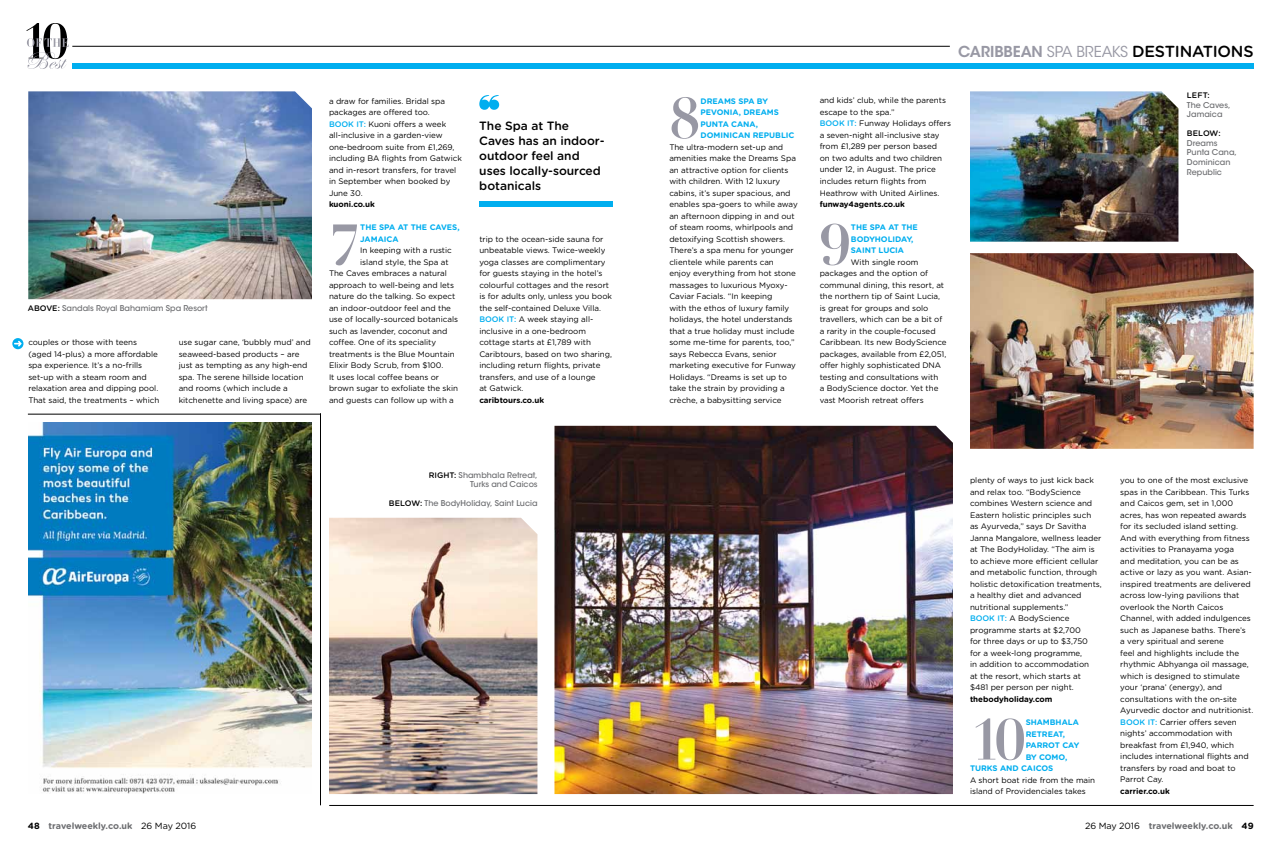
<style>
.page{position:relative;width:1282px;height:851px;background:#fff}
.page>*{position:absolute;margin:0;border:0;box-sizing:border-box;transform-origin:0 0}
.t1{font:700 56.5px "Didot";color:#9898a4}
.t2{font:500 16px "Gotham Rounded";letter-spacing:-.02em;color:#000}
.t3{font:500 12px/15px "Gotham Rounded";letter-spacing:-.005em;color:#000}
.t4{font:700 9px "Gotham Rounded";letter-spacing:-.01em;color:#6d6e71}
.t5{font:8px/11.5px "Gotham Rounded";letter-spacing:-.005em;color:#000}
.t6{font:700 8px/11.5px "Gotham Rounded";letter-spacing:-.005em;color:#00aeef}
.t7{font:500 8px/9.5px "ITC Avant Garde Std";color:#6d6e71}
.t8{font:700 8px "Gotham Rounded";letter-spacing:-.005em;color:#000}
.t9{font:500 8px "Gotham Rounded";letter-spacing:.005em;color:#000}
.s1{font-family:"Gotham Rounded";color:#000}
.s2{font-weight:500;color:#00aeef}
.s3{font-family:"ITC Avant Garde Std";font-weight:600;font-size:15px;color:#9898a4}
.s4{font-family:"ITC Avant Garde Std";font-weight:400;font-size:15px;color:#9898a4}
.s5{color:#000}
.s6{font-weight:400;color:#000}
</style>
<div class="page">
<div style="left:72px;top:63px;width:1181px;height:6px;background:#00aeef"></div>
<hr style="left:72px;top:46px;width:877px;height:1px;background:#000">
<svg style="left:26px;top:23px;width:43px;height:46px"></svg>
<hr style="left:329px;top:805px;width:924px;height:1px;background:#000">
<hr style="left:28px;top:414px;width:292px;height:1px;background:#000">
<hr style="left:320px;top:413px;width:1px;height:392px;background:#000">
<img style="left:28px;top:422px;width:284px;height:371px">
<div style="left:479px;top:202px;width:133px;height:5px;background:#00aeef"></div>
<svg style="left:479px;top:95px;width:20px;height:15px"></svg>
<svg style="left:12px;top:338px;width:11px;height:11px"></svg>
<svg style="left:14px;top:341px;width:8px;height:5px"></svg>
<img style="left:28px;top:91px;width:284px;height:208px">
<img style="left:554px;top:425px;width:398px;height:368px">
<img style="left:329px;top:517px;width:208px;height:276px">
<img style="left:970px;top:91px;width:208px;height:151px">
<img style="left:970px;top:253px;width:283px;height:195px">
<p class="t7" style="left:28px;top:303px;width:181px"><span class="s1">above:</span> Sandals Royal Bahamiam Spa Resort</p>
<p class="t5" style="left:28px;top:336px;width:132px">couples or those with teens (aged 14-plus) a more affordable spa experience. It’s a no-frills set-up with a steam room and relaxation area and dipping pool.<br>That said, the treatments – which</p>
<p class="t5" style="left:179px;top:336px;width:134px">use sugar cane, ‘bubbly mud’ and seaweed-based products – are just as tempting as any high-end spa. The serene hillside location and rooms (which include a kitchenette and living space) are</p>
<p class="t5" style="left:329px;top:95px;width:134px">a draw for families. Bridal spa packages are offered too.<br><span class="s2">BOO K IT:</span> Kuoni offers a week all-inclusive in a garden-view one-bedroom suite from £1,269, including BA flights from Gatwick and in-resort transfers, for travel in September when booked by<br>June 30.</p>
<p class="t8" style="left:329px;top:198px;width:47px">KUONI.CO.UK</p>
<h1 class="t1" style="left:329px;top:209px;width:33px">7</h1>
<p class="t6" style="left:360px;top:221px;width:101px">THE SPA AT THE CAVES,<br>JAMAICA</p>
<p class="t5" style="left:360px;top:244px;width:93px">In keeping with a rustic</p>
<p class="t5" style="left:360px;top:256px;width:90px">island style, the Spa at</p>
<p class="t5" style="left:329px;top:267px;width:119px">The Caves embraces a natural</p>
<p class="t5" style="left:329px;top:279px;width:126px">approach to well-being and lets</p>
<p class="t5" style="left:329px;top:290px;width:128px">nature do the talking. So expect</p>
<p class="t5" style="left:329px;top:302px;width:123px">an indoor-outdoor feel and the</p>
<p class="t5" style="left:329px;top:313px;width:131px">use of locally-sourced botanicals</p>
<p class="t5" style="left:329px;top:325px;width:120px">such as lavender, coconut and</p>
<p class="t5" style="left:329px;top:336px;width:109px">coffee. One of its speciality</p>
<p class="t5" style="left:329px;top:348px;width:127px">treatments is the Blue Mountain</p>
<p class="t5" style="left:329px;top:359px;width:116px">Elixir Body Scrub, from $100.</p>
<p class="t5" style="left:329px;top:371px;width:112px">It uses local coffee beans or</p>
<p class="t5" style="left:329px;top:382px;width:130px">brown sugar to exfoliate the skin</p>
<p class="t5" style="left:329px;top:394px;width:126px">and guests can follow up with a</p>
<h3 class="t3" style="left:479px;top:117px;width:127px">The Spa at The<br>Caves has an indoor&shy;outdoor feel and uses locally-sourced botanicals</h3>
<p class="t5" style="left:479px;top:233px;width:134px">trip to the ocean-side sauna for unbeatable views. Twice-weekly yoga classes are complimentary for guests staying in the hotel’s colourful cottages and the resort is for adults only, unless you book the self-contained Deluxe Villa.<br><span class="s2">BOOK IT:</span> A week staying all&shy;inclusive in a one-bedroom cottage starts at £1,789 with<br>Caribtours, based on two sharing, including return flights, private transfers, and use of a lounge<br>at Gatwick.</p>
<p class="t8" style="left:479px;top:394px;width:66px">CARIBTOURS.CO.UK</p>
<p class="t7" style="left:428px;top:470px;width:110px;text-align:right"><span class="s1">right:</span> Shambhala Retreat,<br>Turks and Caicos</p>
<p class="t7" style="left:389px;top:498px;width:150px"><span class="s1">below:</span> The BodyHoliday, Saint Lucia</p>
<h1 class="t1" style="left:669px;top:83px;width:33px">8</h1>
<p class="t6" style="left:700px;top:95px;width:69px">DREAMS SPA BY<br>PEVONIA, DREAM</p>
<p class="t6" style="left:773px;top:106px;width:7px">S</p>
<p class="t6" style="left:700px;top:118px;width:94px">PUNTA CANA,<br>DOMINICAN REPUBLIC</p>
<p class="t5" style="left:669px;top:141px;width:130px">The ultra-modern set-up and amenities make the Dreams Spa an attractive option for clients with children. With 12 luxury cabins, it’s super spacious, and enables spa-goers to while away an afternoon dipping in and out of steam rooms, whirlpools and detoxifying Scottish showers.<br>There’s a spa menu for younger clientele while parents can<br>enjoy everything from hot stone massages to luxurious Myoxy-<br>Caviar Facials. “In keeping<br>with the ethos of luxury family holidays, the hotel understands that a true holiday must include some me-time for parents, too,” says Rebecca Evans, senior marketing executive for Funway<br>Holidays. “Dreams is set up to take the strain by providing a crèche, a babysitting service</p>
<h2 class="t2" style="left:958px;top:40px;width:297px"><span class="s3">CARIBBEAN</span> <span class="s4">SPA BREAKS</span> destinations</h2>
<p class="t5" style="left:819px;top:94px;width:133px">and kids’ club, while the parents escape to the spa.”<br><span class="s2">BOO K IT:</span> Funway Holidays offers a seven-night all-inclusive stay from £1,289 per person based<br>on two adults and two children under 12, in August. The price includes return flights from<br>Heathrow with United Airlines.</p>
<p class="t8" style="left:819px;top:198px;width:87px">FUNWAY4AGENTS.CO.UK</p>
<h1 class="t1" style="left:819px;top:209px;width:33px">9</h1>
<p class="t6" style="left:850px;top:221px;width:69px">THE SPA AT THE<br>BODYH OLIDAY,<br>SAINT LUCIA</p>
<p class="t5" style="left:819px;top:256px;width:128px;text-indent:31px">With single room packages and the option of communal dining, this resort, at the northern tip of Saint Lucia, is great for groups and solo travellers, which can be a bit of a rarity in the couple-focused<br>Caribbean. Its new BodyScience packages, available from £2,051, offer highly sophisticated DNA testing and consultations with<br>a BodyScience doctor. Yet the vast Moorish retreat offers</p>
<p class="t9" style="left:1186px;top:90px;width:24px">Left:</p>
<p class="t7" style="left:1186px;top:100px;width:45px">The Caves,<br>Jamaica</p>
<p class="t9" style="left:1186px;top:128px;width:35px">Below:</p>
<p class="t7" style="left:1186px;top:138px;width:51px">Dreams<br>Punta Cana,<br>Dominican<br>Republic</p>
<p class="t5" style="left:969px;top:474px;width:133px">plenty of ways to just kick back and relax too. “BodyScience combines Western science and<br>Eastern holistic principles such as Ayurveda,” says Dr Savitha<br>Janna Mangalore, wellness leader at The BodyHoliday. “The aim is to achieve more efficient cellular and metabolic function, through holistic detoxification treatments, a healthy diet and advanced nutritional supplements.”<br><span class="s2">BOO K IT:</span> A BodyScience programme starts at $2,700<br>for three days or up to $3,750<br>for a week-long programme,<br>in addition to accommodation<br>at the resort, which starts at<br>$481 per person per night.</p>
<p class="t8" style="left:969px;top:693px;width:84px">THEBODYHOLIDAY.COM</p>
<h1 class="t1" style="left:969px;top:704px;width:57px">10</h1>
<p class="t6" style="left:1025px;top:716px;width:55px">SHAMBHALA</p>
<p class="t6" style="left:1025px;top:727px;width:41px">RETREAT,</p>
<p class="t6" style="left:1025px;top:739px;width:55px">PARROT CAY</p>
<p class="t6" style="left:1025px;top:750px;width:43px">BY COMO,</p>
<p class="t6" style="left:969px;top:762px;width:84px">TURKS AND CAICOS</p>
<p class="t5" style="left:969px;top:773px;width:127px">A short boat ride from the main island of Providenciales takes</p>
<p class="t5" style="left:1120px;top:474px;width:134px">you to one of the most exclusive spas in the Caribbean. This Turks and Caicos gem, set in 1,000 acres, has won repeated awards for its secluded island setting.<br>And with everything from fitness activities to Pranayama yoga<br>and meditation, you can be as active or lazy as you want. Asian&shy;inspired treatments are delivered across low-lying pavilions that overlook the North Caicos<br>Channel, with added indulgences such as Japanese baths. There’s<br>a very spiritual and serene<br>feel and highlights include the rhythmic Abhyanga oil massage, which is designed to stimulate your ‘prana’ (energy), and consultations with the on-site<br>Ayurvedic doctor and nutritionist.<br><span class="s2">BOO K IT:</span> Carrier offers seven nights’ accommodation with breakfast from £1,940, which includes international flights and transfers by road and boat to<br>Parrot Cay.</p>
<p class="t8" style="left:1120px;top:785px;width:51px">CARRIER.CO.UK</p>
<p class="t4" style="left:28px;top:818px;width:170px"><span class="s5">48</span> TRAVELWEEKLY.CO.UK <span class="s6">26 May 2016</span></p>
<p class="t4" style="left:1084px;top:818px;width:170px"><span class="s6">26 May 2016</span> TRAVELWEEKLY.CO.UK <span class="s5">49</span></p>
</div>
